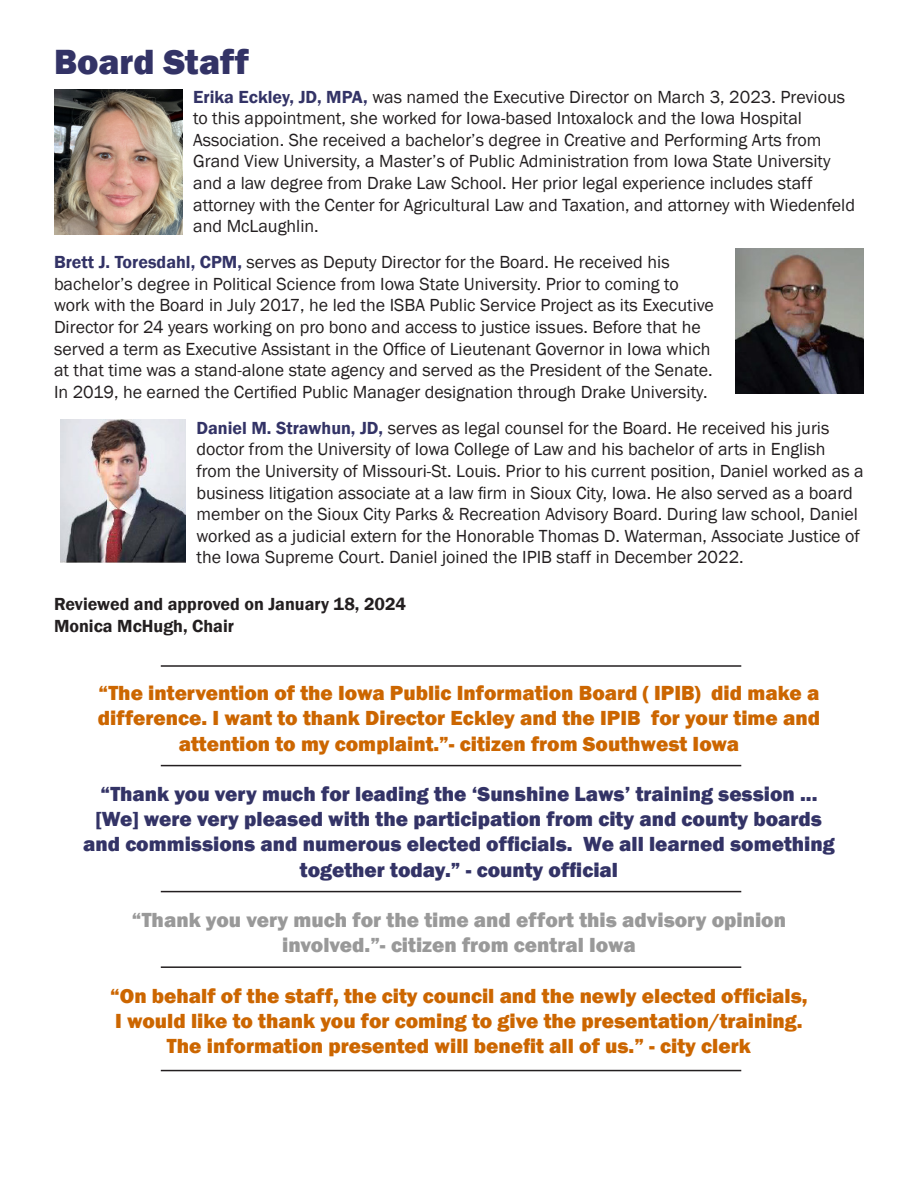
<style>
.page{position:relative;width:918px;height:1188px;background:#fff}
.page>*{position:absolute;margin:0;border:0;box-sizing:border-box;transform-origin:0 0}
.t1{font:800 36px "Franklin Gothic";color:#336}
.t2{font:800 21px "Franklin Gothic";color:#c60}
.t3{font:800 21px "Franklin Gothic";color:#336}
.t4{font:800 21px "Franklin Gothic";color:#999}
.t5{font:18px/21.6px "Franklin Gothic";color:#231f20}
.t6{font:600 18px "Franklin Gothic";color:#231f20}
.s1{font-weight:600;color:#336}
</style>
<div class="page">
<img style="left:54px;top:90px;width:129px;height:145px">
<img style="left:61px;top:419px;width:125px;height:144px">
<img style="left:736px;top:248px;width:128px;height:145px">
<hr style="left:161px;top:665px;width:580px;height:2px;background:#231f20">
<hr style="left:161px;top:765px;width:580px;height:1px;background:#231f20">
<hr style="left:161px;top:966px;width:580px;height:2px;background:#231f20">
<hr style="left:161px;top:891px;width:580px;height:1px;background:#231f20">
<hr style="left:161px;top:1070px;width:580px;height:1px;background:#231f20">
<p class="t1" style="left:54px;top:38px;width:197px">Board Staff</p>
<p class="t5" style="left:193px;top:86px;width:654px"><span class="s1">Erika Eckley, JD, MPA,</span> was named the Executive Director on March 3, 2023. Previous</p>
<p class="t5" style="left:193px;top:108px;width:610px">to this appointment, she worked for Iowa-based Intoxalock and the Iowa Hospital</p>
<p class="t5" style="left:193px;top:129px;width:639px">Association. She received a bachelor’s degree in Creative and Performing Arts from<br>Grand View University, a Master’s of Public Administration from Iowa State University</p>
<p class="t5" style="left:193px;top:173px;width:621px">and a law degree from Drake Law School. Her prior legal experience includes staff</p>
<p class="t5" style="left:193px;top:194px;width:663px">attorney with the Center for Agricultural Law and Taxation, and attorney with Wiedenfeld and McLaughlin.</p>
<p class="t5" style="left:54px;top:252px;width:617px"><span class="s1">Brett J. Toresdahl, CPM,</span> serves as Deputy Director for the Board. He received his</p>
<p class="t5" style="left:54px;top:273px;width:661px">bachelor’s degree in Political Science from Iowa State University. Prior to coming to work with the Board in July 2017, he led the ISBA Public Service Project as its Executive Director for 24 years working on pro bono and access to justice issues. Before that he served a term as Executive Assistant in the Office of Lieutenant Governor in Iowa which at that time was a stand-alone state agency and served as the President of the Senate.<br>In 2019, he earned the Certified Public Manager designation through Drake University.</p>
<p class="t5" style="left:196px;top:417px;width:669px"><span class="s1">Daniel M. Strawhun, JD,</span> serves as legal counsel for the Board. He received his juris doctor from the University of Iowa College of Law and his bachelor of arts in English from the University of Missouri-St. Louis. Prior to his current position, Daniel worked as a business litigation associate at a law firm in Sioux City, Iowa. He also served as a board member on the Sioux City Parks &amp; Recreation Advisory Board. During law school, Daniel worked as a judicial extern for the Honorable Thomas D. Waterman, Associate Justice of the Iowa Supreme Court. Daniel joined the IPIB staff in December 2022.</p>
<p class="t6" style="left:54px;top:593px;width:354px">Reviewed and approved on January 18, 2024</p>
<p class="t6" style="left:54px;top:615px;width:182px">Monica McHugh, Chair</p>
<p class="t2" style="left:99px;top:680px;width:722px">“The intervention of the Iowa Public Information Board ( IPIB) did make a</p>
<p class="t2" style="left:98px;top:705px;width:724px">difference. I want to thank Director Eckley and the IPIB for your time and</p>
<p class="t2" style="left:179px;top:730px;width:562px">attention to my complaint.”- citizen from Southwest Iowa</p>
<p class="t3" style="left:100px;top:780px;width:719px">“Thank you very much for leading the ‘Sunshine Laws’ training session ...</p>
<p class="t3" style="left:96px;top:806px;width:728px">[We] were very pleased with the participation from city and county boards</p>
<p class="t3" style="left:83px;top:831px;width:753px">and commissions and numerous elected officials. We all learned something</p>
<p class="t3" style="left:300px;top:856px;width:320px">together today.” - county official</p>
<p class="t4" style="left:132px;top:906px;width:656px">“Thank you very much for the time and effort this advisory opinion</p>
<p class="t4" style="left:282px;top:932px;width:355px">involved.”- citizen from central Iowa</p>
<p class="t2" style="left:110px;top:982px;width:699px">“On behalf of the staff, the city council and the newly elected officials,</p>
<p class="t2" style="left:115px;top:1007px;width:689px">I would like to thank you for coming to give the presentation/training.</p>
<p class="t2" style="left:167px;top:1032px;width:585px">The information presented will benefit all of us.” - city clerk</p>
</div>
